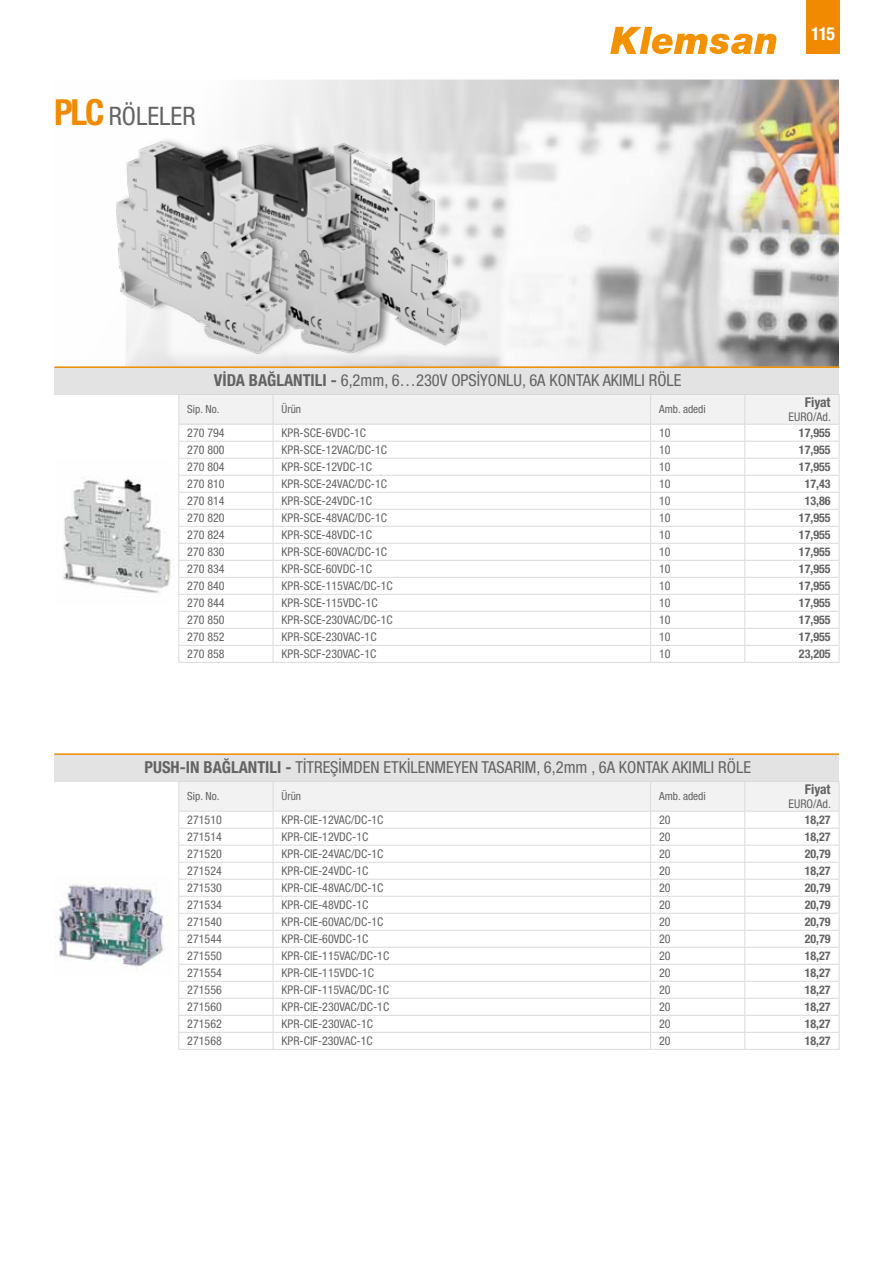
<style>
.page{position:relative;width:893px;height:1263px;background:#fff}
.page>*{position:absolute;margin:0;border:0;box-sizing:border-box;transform-origin:0 0}
.t1{font:condensed 25.5px "Helvetica Neue LT Pro";color:#646363}
.t2{font:700 condensed 18px "Helvetica Neue LT Pro";color:#fff}
.t3{font:condensed 16.5px "Helvetica Neue LT Pro";color:#646363}
.t4{font:700 condensed 13.5px "Helvetica Neue LT Pro";color:#646363}
.t5{font:condensed 12px "Helvetica Neue LT Pro";color:#646363}
.t6{font:700 condensed 12px "Helvetica Neue LT Pro";color:#646363}
.t7{font:condensed 11.25px "Helvetica Neue LT Pro";color:#646363}
.s1{font-weight:700;font-size:36px;color:#f18a00}
.s2{font-weight:700}
</style>
<div class="page">
<div style="left:806px;top:0;width:34px;height:54px;background:#f18a00"></div>
<svg style="left:610px;top:27px;width:166px;height:27px"></svg>
<img style="left:125px;top:80px;width:714px;height:286px">
<div style="left:54px;top:367px;width:785px;height:27px;background:#e3e3e3"></div>
<hr style="left:54px;top:366px;width:785px;height:2px;background:#f18a00">
<hr style="left:178px;top:662px;width:95px;height:1px;background:#dadada">
<hr style="left:273px;top:662px;width:378px;height:1px;background:#dadada">
<hr style="left:651px;top:662px;width:94px;height:1px;background:#dadada">
<hr style="left:745px;top:662px;width:94px;height:1px;background:#dadada">
<svg style="left:178px;top:394px;width:662px;height:268px"></svg>
<hr style="left:745px;top:424px;width:94px;height:1px;background:#dadada">
<div style="left:54px;top:754px;width:785px;height:27px;background:#e3e3e3"></div>
<hr style="left:54px;top:753px;width:785px;height:2px;background:#f18a00">
<hr style="left:178px;top:1049px;width:95px;height:1px;background:#dadada">
<hr style="left:273px;top:1049px;width:378px;height:1px;background:#dadada">
<hr style="left:651px;top:1049px;width:94px;height:1px;background:#dadada">
<hr style="left:745px;top:1049px;width:94px;height:1px;background:#dadada">
<svg style="left:178px;top:781px;width:662px;height:268px"></svg>
<hr style="left:745px;top:811px;width:94px;height:1px;background:#dadada">
<div style="left:54px;top:98px;width:143px;height:30px;background:#fff"></div>
<img style="left:116px;top:117px;width:362px;height:242px">
<img style="left:63px;top:477px;width:109px;height:116px">
<img style="left:54px;top:884px;width:110px;height:83px">
<h1 class="t1" style="left:54px;top:101px;width:143px"><span class="s1">PLC</span> RÖLELER</h1>
<h2 class="t2" style="left:811px;top:23px;width:26px">115</h2>
<h3 class="t3" style="left:214px;top:371px;width:469px"><span class="s2">VİDA BAĞLANTILI -</span> 6,2mm, 6…230V OPSİYONLU, 6A KONTAK AKIMLI RÖLE</h3>
<p class="t7" style="left:187px;top:403px;width:34px">Sip. No.</p>
<p class="t7" style="left:282px;top:403px;width:21px">Ürün</p>
<p class="t7" style="left:659px;top:403px;width:48px">Amb. adedi</p>
<p class="t4" style="left:805px;top:394px;width:27px">Fiyat</p>
<p class="t5" style="left:789px;top:410px;width:44px">EURO/Ad.</p>
<p class="t5" style="left:187px;top:426px;width:39px">270 794</p>
<p class="t5" style="left:282px;top:426px;width:86px">KPR-SCE-6VDC-1C</p>
<p class="t5" style="left:659px;top:426px;width:13px">10</p>
<p class="t6" style="left:799px;top:425px;width:33px">17,955</p>
<p class="t5" style="left:187px;top:443px;width:39px">270 800</p>
<p class="t5" style="left:282px;top:443px;width:107px">KPR-SCE-12VAC/DC-1C</p>
<p class="t5" style="left:659px;top:443px;width:13px">10</p>
<p class="t6" style="left:799px;top:442px;width:33px">17,955</p>
<p class="t5" style="left:187px;top:460px;width:39px">270 804</p>
<p class="t5" style="left:282px;top:460px;width:92px">KPR-SCE-12VDC-1C</p>
<p class="t5" style="left:659px;top:460px;width:13px">10</p>
<p class="t6" style="left:799px;top:460px;width:33px">17,955</p>
<p class="t5" style="left:187px;top:477px;width:39px">270 810</p>
<p class="t5" style="left:282px;top:477px;width:107px">KPR-SCE-24VAC/DC-1C</p>
<p class="t5" style="left:659px;top:477px;width:13px">10</p>
<p class="t6" style="left:805px;top:477px;width:27px">17,43</p>
<p class="t5" style="left:187px;top:494px;width:39px">270 814</p>
<p class="t5" style="left:282px;top:494px;width:92px">KPR-SCE-24VDC-1C</p>
<p class="t5" style="left:659px;top:494px;width:13px">10</p>
<p class="t6" style="left:805px;top:494px;width:27px">13,86</p>
<p class="t5" style="left:187px;top:511px;width:39px">270 820</p>
<p class="t5" style="left:282px;top:511px;width:107px">KPR-SCE-48VAC/DC-1C</p>
<p class="t5" style="left:659px;top:511px;width:13px">10</p>
<p class="t6" style="left:799px;top:511px;width:33px">17,955</p>
<p class="t5" style="left:187px;top:528px;width:39px">270 824</p>
<p class="t5" style="left:282px;top:528px;width:92px">KPR-SCE-48VDC-1C</p>
<p class="t5" style="left:659px;top:528px;width:13px">10</p>
<p class="t6" style="left:799px;top:528px;width:33px">17,955</p>
<p class="t5" style="left:187px;top:545px;width:39px">270 830</p>
<p class="t5" style="left:282px;top:545px;width:107px">KPR-SCE-60VAC/DC-1C</p>
<p class="t5" style="left:659px;top:545px;width:13px">10</p>
<p class="t6" style="left:799px;top:545px;width:33px">17,955</p>
<p class="t5" style="left:187px;top:562px;width:39px">270 834</p>
<p class="t5" style="left:282px;top:562px;width:92px">KPR-SCE-60VDC-1C</p>
<p class="t5" style="left:659px;top:562px;width:13px">10</p>
<p class="t6" style="left:799px;top:562px;width:33px">17,955</p>
<p class="t5" style="left:187px;top:579px;width:39px">270 840</p>
<p class="t5" style="left:282px;top:579px;width:113px">KPR-SCE-115VAC/DC-1C</p>
<p class="t5" style="left:659px;top:579px;width:13px">10</p>
<p class="t6" style="left:799px;top:579px;width:33px">17,955</p>
<p class="t5" style="left:187px;top:596px;width:39px">270 844</p>
<p class="t5" style="left:282px;top:596px;width:98px">KPR-SCE-115VDC-1C</p>
<p class="t5" style="left:659px;top:596px;width:13px">10</p>
<p class="t6" style="left:799px;top:596px;width:33px">17,955</p>
<p class="t5" style="left:187px;top:613px;width:39px">270 850</p>
<p class="t5" style="left:282px;top:613px;width:113px">KPR-SCE-230VAC/DC-1C</p>
<p class="t5" style="left:659px;top:613px;width:13px">10</p>
<p class="t6" style="left:799px;top:613px;width:33px">17,955</p>
<p class="t5" style="left:187px;top:630px;width:39px">270 852</p>
<p class="t5" style="left:282px;top:630px;width:97px">KPR-SCE-230VAC-1C</p>
<p class="t5" style="left:659px;top:630px;width:13px">10</p>
<p class="t6" style="left:799px;top:630px;width:33px">17,955</p>
<p class="t5" style="left:187px;top:647px;width:39px">270 858</p>
<p class="t5" style="left:282px;top:647px;width:96px">KPR-SCF-230VAC-1C</p>
<p class="t5" style="left:659px;top:647px;width:13px">10</p>
<p class="t6" style="left:799px;top:647px;width:33px">23,205</p>
<h3 class="t3" style="left:145px;top:758px;width:608px"><span class="s2">PUSH-IN BAĞLANTILI -</span> TİTREŞİMDEN ETKİLENMEYEN TASARIM, 6,2mm , 6A KONTAK AKIMLI RÖLE</h3>
<p class="t7" style="left:187px;top:790px;width:34px">Sip. No.</p>
<p class="t7" style="left:282px;top:790px;width:21px">Ürün</p>
<p class="t7" style="left:659px;top:790px;width:48px">Amb. adedi</p>
<p class="t4" style="left:805px;top:781px;width:27px">Fiyat</p>
<p class="t5" style="left:789px;top:797px;width:44px">EURO/Ad.</p>
<p class="t5" style="left:187px;top:813px;width:36px">271510</p>
<p class="t5" style="left:282px;top:813px;width:103px">KPR-CIE-12VAC/DC-1C</p>
<p class="t5" style="left:659px;top:813px;width:13px">20</p>
<p class="t6" style="left:805px;top:812px;width:27px">18,27</p>
<p class="t5" style="left:187px;top:830px;width:36px">271514</p>
<p class="t5" style="left:282px;top:830px;width:88px">KPR-CIE-12VDC-1C</p>
<p class="t5" style="left:659px;top:830px;width:13px">20</p>
<p class="t6" style="left:805px;top:829px;width:27px">18,27</p>
<p class="t5" style="left:187px;top:847px;width:36px">271520</p>
<p class="t5" style="left:282px;top:847px;width:103px">KPR-CIE-24VAC/DC-1C</p>
<p class="t5" style="left:659px;top:847px;width:13px">20</p>
<p class="t6" style="left:805px;top:846px;width:27px">20,79</p>
<p class="t5" style="left:187px;top:864px;width:36px">271524</p>
<p class="t5" style="left:282px;top:864px;width:88px">KPR-CIE-24VDC-1C</p>
<p class="t5" style="left:659px;top:864px;width:13px">20</p>
<p class="t6" style="left:805px;top:863px;width:27px">18,27</p>
<p class="t5" style="left:187px;top:881px;width:36px">271530</p>
<p class="t5" style="left:282px;top:881px;width:103px">KPR-CIE-48VAC/DC-1C</p>
<p class="t5" style="left:659px;top:881px;width:13px">20</p>
<p class="t6" style="left:805px;top:880px;width:27px">20,79</p>
<p class="t5" style="left:187px;top:898px;width:36px">271534</p>
<p class="t5" style="left:282px;top:898px;width:88px">KPR-CIE-48VDC-1C</p>
<p class="t5" style="left:659px;top:898px;width:13px">20</p>
<p class="t6" style="left:805px;top:897px;width:27px">20,79</p>
<p class="t5" style="left:187px;top:915px;width:36px">271540</p>
<p class="t5" style="left:282px;top:915px;width:103px">KPR-CIE-60VAC/DC-1C</p>
<p class="t5" style="left:659px;top:915px;width:13px">20</p>
<p class="t6" style="left:805px;top:914px;width:27px">20,79</p>
<p class="t5" style="left:187px;top:932px;width:36px">271544</p>
<p class="t5" style="left:282px;top:932px;width:88px">KPR-CIE-60VDC-1C</p>
<p class="t5" style="left:659px;top:932px;width:13px">20</p>
<p class="t6" style="left:805px;top:931px;width:27px">20,79</p>
<p class="t5" style="left:187px;top:949px;width:36px">271550</p>
<p class="t5" style="left:282px;top:949px;width:109px">KPR-CIE-115VAC/DC-1C</p>
<p class="t5" style="left:659px;top:949px;width:13px">20</p>
<p class="t6" style="left:805px;top:948px;width:27px">18,27</p>
<p class="t5" style="left:187px;top:966px;width:36px">271554</p>
<p class="t5" style="left:282px;top:966px;width:94px">KPR-CIE-115VDC-1C</p>
<p class="t5" style="left:659px;top:966px;width:13px">20</p>
<p class="t6" style="left:805px;top:965px;width:27px">18,27</p>
<p class="t5" style="left:187px;top:983px;width:36px">271556</p>
<p class="t5" style="left:282px;top:983px;width:109px">KPR-CIF-115VAC/DC-1C</p>
<p class="t5" style="left:659px;top:983px;width:13px">20</p>
<p class="t6" style="left:805px;top:982px;width:27px">18,27</p>
<p class="t5" style="left:187px;top:1000px;width:36px">271560</p>
<p class="t5" style="left:282px;top:1000px;width:109px">KPR-CIE-230VAC/DC-1C</p>
<p class="t5" style="left:659px;top:1000px;width:13px">20</p>
<p class="t6" style="left:805px;top:999px;width:27px">18,27</p>
<p class="t5" style="left:187px;top:1017px;width:36px">271562</p>
<p class="t5" style="left:282px;top:1017px;width:93px">KPR-CIE-230VAC-1C</p>
<p class="t5" style="left:659px;top:1017px;width:13px">20</p>
<p class="t6" style="left:805px;top:1016px;width:27px">18,27</p>
<p class="t5" style="left:187px;top:1034px;width:36px">271568</p>
<p class="t5" style="left:282px;top:1034px;width:93px">KPR-CIF-230VAC-1C</p>
<p class="t5" style="left:659px;top:1034px;width:13px">20</p>
<p class="t6" style="left:805px;top:1033px;width:27px">18,27</p>
</div>
